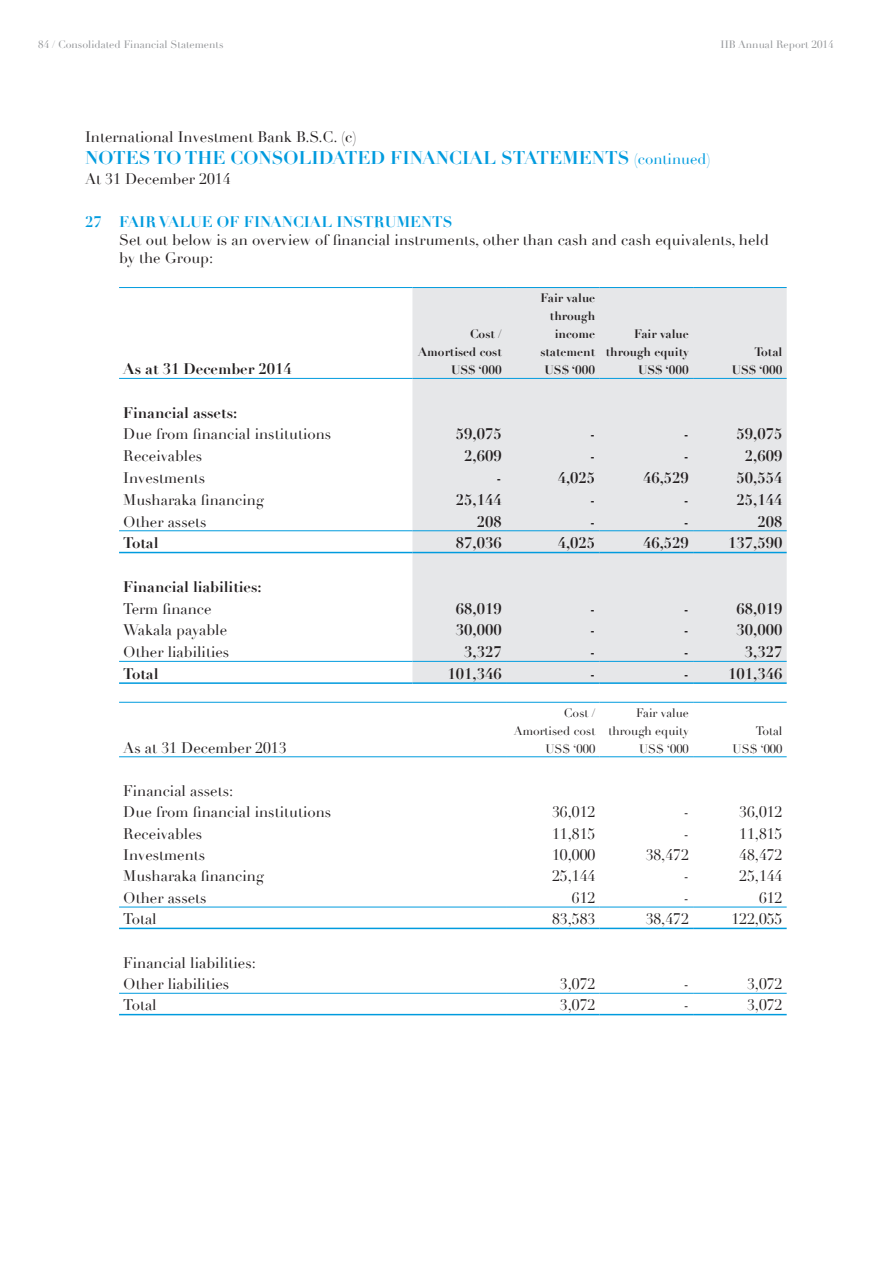
<style>
.page{position:relative;width:893px;height:1263px;background:#fff}
.page>*{position:absolute;margin:0;border:0;box-sizing:border-box;transform-origin:0 0}
.t1{font:700 18px "Didot";color:#009bde}
.t2{font:15px/21.3px "Didot";color:#231f20}
.t3{font:700 15px "Didot";color:#231f20}
.t4{font:700 15px "Didot";color:#009bde}
.t5{font:700 12px/18px "Didot";color:#231f20;text-align:right}
.t6{font:12px/18px "Didot";color:#231f20;text-align:right}
.t7{font:10.5px "Didot";color:#939598}
.s1{font-weight:400;font-size:15px}
</style>
<div class="page">
<div style="left:412px;top:288px;width:375px;height:394px;background:#e6e7e9"></div>
<div style="left:412px;top:379px;width:375px;height:282px;background:#e6e7e9"></div>
<hr style="left:119px;top:287px;width:293px;height:1px;background:#009bde">
<hr style="left:412px;top:287px;width:94px;height:1px;background:#009bde">
<hr style="left:506px;top:287px;width:94px;height:1px;background:#009bde">
<hr style="left:600px;top:287px;width:93px;height:1px;background:#009bde">
<hr style="left:693px;top:287px;width:94px;height:1px;background:#009bde">
<hr style="left:119px;top:378px;width:293px;height:1px;background:#009bde">
<hr style="left:412px;top:378px;width:94px;height:1px;background:#009bde">
<hr style="left:506px;top:378px;width:94px;height:1px;background:#009bde">
<hr style="left:600px;top:378px;width:93px;height:1px;background:#009bde">
<hr style="left:693px;top:378px;width:94px;height:1px;background:#009bde">
<hr style="left:119px;top:530px;width:293px;height:1px;background:#009bde">
<hr style="left:412px;top:530px;width:94px;height:1px;background:#009bde">
<hr style="left:506px;top:530px;width:94px;height:1px;background:#009bde">
<hr style="left:600px;top:530px;width:93px;height:1px;background:#009bde">
<hr style="left:693px;top:530px;width:94px;height:1px;background:#009bde">
<hr style="left:119px;top:552px;width:293px;height:1px;background:#009bde">
<hr style="left:412px;top:552px;width:94px;height:1px;background:#009bde">
<hr style="left:506px;top:552px;width:94px;height:1px;background:#009bde">
<hr style="left:600px;top:552px;width:93px;height:1px;background:#009bde">
<hr style="left:693px;top:552px;width:94px;height:1px;background:#009bde">
<hr style="left:119px;top:661px;width:293px;height:1px;background:#009bde">
<hr style="left:119px;top:682px;width:293px;height:2px;background:#009bde">
<hr style="left:412px;top:661px;width:94px;height:1px;background:#009bde">
<hr style="left:412px;top:682px;width:94px;height:2px;background:#009bde">
<hr style="left:506px;top:661px;width:94px;height:1px;background:#009bde">
<hr style="left:506px;top:682px;width:94px;height:2px;background:#009bde">
<hr style="left:600px;top:661px;width:93px;height:1px;background:#009bde">
<hr style="left:600px;top:682px;width:93px;height:2px;background:#009bde">
<hr style="left:693px;top:661px;width:94px;height:1px;background:#009bde">
<hr style="left:693px;top:682px;width:94px;height:2px;background:#009bde">
<hr style="left:119px;top:702px;width:387px;height:1px;background:#009bde">
<hr style="left:506px;top:702px;width:94px;height:1px;background:#009bde">
<hr style="left:600px;top:702px;width:93px;height:1px;background:#009bde">
<hr style="left:693px;top:702px;width:94px;height:1px;background:#009bde">
<hr style="left:119px;top:756px;width:387px;height:1px;background:#009bde">
<hr style="left:506px;top:756px;width:94px;height:1px;background:#009bde">
<hr style="left:600px;top:756px;width:93px;height:1px;background:#009bde">
<hr style="left:693px;top:756px;width:94px;height:1px;background:#009bde">
<hr style="left:119px;top:907px;width:387px;height:1px;background:#009bde">
<hr style="left:506px;top:907px;width:94px;height:1px;background:#009bde">
<hr style="left:600px;top:907px;width:93px;height:1px;background:#009bde">
<hr style="left:693px;top:907px;width:94px;height:1px;background:#009bde">
<hr style="left:119px;top:928px;width:387px;height:1px;background:#009bde">
<hr style="left:506px;top:928px;width:94px;height:1px;background:#009bde">
<hr style="left:600px;top:928px;width:93px;height:1px;background:#009bde">
<hr style="left:693px;top:928px;width:94px;height:1px;background:#009bde">
<hr style="left:119px;top:993px;width:387px;height:1px;background:#009bde">
<hr style="left:119px;top:1014px;width:387px;height:1px;background:#009bde">
<hr style="left:506px;top:993px;width:94px;height:1px;background:#009bde">
<hr style="left:506px;top:1014px;width:94px;height:1px;background:#009bde">
<hr style="left:600px;top:993px;width:93px;height:1px;background:#009bde">
<hr style="left:600px;top:1014px;width:93px;height:1px;background:#009bde">
<hr style="left:693px;top:993px;width:94px;height:1px;background:#009bde">
<hr style="left:693px;top:1014px;width:94px;height:1px;background:#009bde">
<p class="t7" style="left:38px;top:38px;width:187px">84 / Consolidated Financial Statements</p>
<p class="t7" style="left:721px;top:38px;width:114px">IIB Annual Report 2014</p>
<p class="t2" style="left:85px;top:126px;width:273px">International Investment Bank B.S.C. (c)</p>
<p class="t1" style="left:85px;top:147px;width:627px">NOTES TO THE CONSOLIDATED FINANCIAL STATEMENTS <span class="s1">(continued)</span></p>
<p class="t2" style="left:85px;top:168px;width:147px">At 31 December 2014</p>
<p class="t4" style="left:85px;top:213px;width:369px">27 FAIR VALUE OF FINANCIAL INSTRUMENTS</p>
<p class="t2" style="left:119px;top:231px;width:651px;line-height:18px">Set out below is an overview of financial instruments, other than cash and cash equivalents, held by the Group:</p>
<p class="t3" style="left:123px;top:360px;width:170px">As at 31 December 2014</p>
<p class="t5" style="left:418px;top:325px;width:85px">Cost /<br>Amortised cost<br>US$ ‘000</p>
<p class="t5" style="left:540px;top:289px;width:56px">Fair value through income statement<br>US$ ‘000</p>
<p class="t5" style="left:606px;top:325px;width:85px">Fair value through equity<br>US$ ‘000</p>
<p class="t5" style="left:732px;top:343px;width:52px">Total<br>US$ ‘000</p>
<p class="t3" style="left:123px;top:403px;width:115px">Financial assets:</p>
<p class="t2" style="left:123px;top:424px;width:210px">Due from financial institutions</p>
<p class="t3" style="left:456px;top:425px;width:47px">59,075</p>
<p class="t3" style="left:590px;top:425px;width:7px">-</p>
<p class="t3" style="left:683px;top:425px;width:7px">-</p>
<p class="t3" style="left:736px;top:425px;width:47px">59,075</p>
<p class="t2" style="left:123px;top:446px;width:80px">Receivables</p>
<p class="t3" style="left:464px;top:447px;width:39px">2,609</p>
<p class="t3" style="left:590px;top:447px;width:7px">-</p>
<p class="t3" style="left:683px;top:447px;width:7px">-</p>
<p class="t3" style="left:745px;top:447px;width:39px">2,609</p>
<p class="t2" style="left:123px;top:467px;width:84px">Investments</p>
<p class="t3" style="left:496px;top:468px;width:7px">-</p>
<p class="t3" style="left:558px;top:468px;width:39px">4,025</p>
<p class="t3" style="left:643px;top:468px;width:47px">46,529</p>
<p class="t3" style="left:736px;top:468px;width:47px">50,554</p>
<p class="t2" style="left:123px;top:489px;width:142px">Musharaka financing</p>
<p class="t3" style="left:456px;top:490px;width:47px">25,144</p>
<p class="t3" style="left:590px;top:490px;width:7px">-</p>
<p class="t3" style="left:683px;top:490px;width:7px">-</p>
<p class="t3" style="left:736px;top:490px;width:47px">25,144</p>
<p class="t2" style="left:123px;top:511px;width:85px">Other assets</p>
<p class="t3" style="left:477px;top:512px;width:27px">208</p>
<p class="t3" style="left:590px;top:512px;width:7px">-</p>
<p class="t3" style="left:683px;top:512px;width:7px">-</p>
<p class="t3" style="left:757px;top:512px;width:27px">208</p>
<p class="t3" style="left:123px;top:534px;width:37px">Total</p>
<p class="t3" style="left:456px;top:534px;width:47px">87,036</p>
<p class="t3" style="left:558px;top:534px;width:39px">4,025</p>
<p class="t3" style="left:643px;top:534px;width:47px">46,529</p>
<p class="t3" style="left:728px;top:534px;width:56px">137,590</p>
<p class="t3" style="left:123px;top:577px;width:140px">Financial liabilities:</p>
<p class="t2" style="left:123px;top:598px;width:90px">Term finance</p>
<p class="t3" style="left:456px;top:599px;width:47px">68,019</p>
<p class="t3" style="left:590px;top:599px;width:7px">-</p>
<p class="t3" style="left:683px;top:599px;width:7px">-</p>
<p class="t3" style="left:736px;top:599px;width:47px">68,019</p>
<p class="t2" style="left:123px;top:620px;width:105px">Wakala payable</p>
<p class="t3" style="left:456px;top:621px;width:47px">30,000</p>
<p class="t3" style="left:590px;top:621px;width:7px">-</p>
<p class="t3" style="left:683px;top:621px;width:7px">-</p>
<p class="t3" style="left:736px;top:621px;width:47px">30,000</p>
<p class="t2" style="left:123px;top:642px;width:108px">Other liabilities</p>
<p class="t3" style="left:464px;top:643px;width:39px">3,327</p>
<p class="t3" style="left:590px;top:643px;width:7px">-</p>
<p class="t3" style="left:683px;top:643px;width:7px">-</p>
<p class="t3" style="left:745px;top:643px;width:39px">3,327</p>
<p class="t3" style="left:123px;top:664px;width:37px">Total</p>
<p class="t3" style="left:448px;top:664px;width:56px">101,346</p>
<p class="t3" style="left:590px;top:664px;width:7px">-</p>
<p class="t3" style="left:683px;top:664px;width:7px">-</p>
<p class="t3" style="left:728px;top:664px;width:56px">101,346</p>
<p class="t2" style="left:123px;top:737px;width:165px">As at 31 December 2013</p>
<p class="t2" style="left:123px;top:780px;width:210px">Financial assets:<br>Due from financial institutions</p>
<p class="t6" style="left:514px;top:704px;width:83px">Cost /<br>Amortised cost<br>US$ ‘000</p>
<p class="t6" style="left:608px;top:704px;width:82px">Fair value through equity<br>US$ ‘000</p>
<p class="t6" style="left:733px;top:722px;width:51px">Total<br>US$ ‘000</p>
<p class="t2" style="left:552px;top:802px;width:45px">36,012</p>
<p class="t2" style="left:683px;top:802px;width:7px">-</p>
<p class="t2" style="left:739px;top:802px;width:45px">36,012</p>
<p class="t2" style="left:123px;top:823px;width:80px">Receivables</p>
<p class="t2" style="left:552px;top:823px;width:45px">11,815</p>
<p class="t2" style="left:683px;top:823px;width:7px">-</p>
<p class="t2" style="left:739px;top:823px;width:45px">11,815</p>
<p class="t2" style="left:123px;top:844px;width:84px">Investments</p>
<p class="t2" style="left:552px;top:844px;width:45px">10,000</p>
<p class="t2" style="left:646px;top:844px;width:45px">38,472</p>
<p class="t2" style="left:739px;top:844px;width:45px">48,472</p>
<p class="t2" style="left:123px;top:866px;width:142px">Musharaka financing</p>
<p class="t2" style="left:552px;top:866px;width:45px">25,144</p>
<p class="t2" style="left:683px;top:866px;width:7px">-</p>
<p class="t2" style="left:739px;top:866px;width:45px">25,144</p>
<p class="t2" style="left:123px;top:887px;width:85px">Other assets</p>
<p class="t2" style="left:572px;top:887px;width:25px">612</p>
<p class="t2" style="left:683px;top:887px;width:7px">-</p>
<p class="t2" style="left:759px;top:887px;width:25px">612</p>
<p class="t2" style="left:123px;top:909px;width:35px">Total</p>
<p class="t2" style="left:552px;top:909px;width:45px">83,583</p>
<p class="t2" style="left:646px;top:909px;width:45px">38,472</p>
<p class="t2" style="left:731px;top:909px;width:52px">122,055</p>
<p class="t2" style="left:123px;top:952px;width:134px">Financial liabilities:<br>Other liabilities</p>
<p class="t2" style="left:560px;top:973px;width:37px">3,072</p>
<p class="t2" style="left:683px;top:973px;width:7px">-</p>
<p class="t2" style="left:747px;top:973px;width:37px">3,072</p>
<p class="t2" style="left:123px;top:995px;width:35px">Total</p>
<p class="t2" style="left:560px;top:995px;width:37px">3,072</p>
<p class="t2" style="left:683px;top:995px;width:7px">-</p>
<p class="t2" style="left:747px;top:995px;width:37px">3,072</p>
</div>
